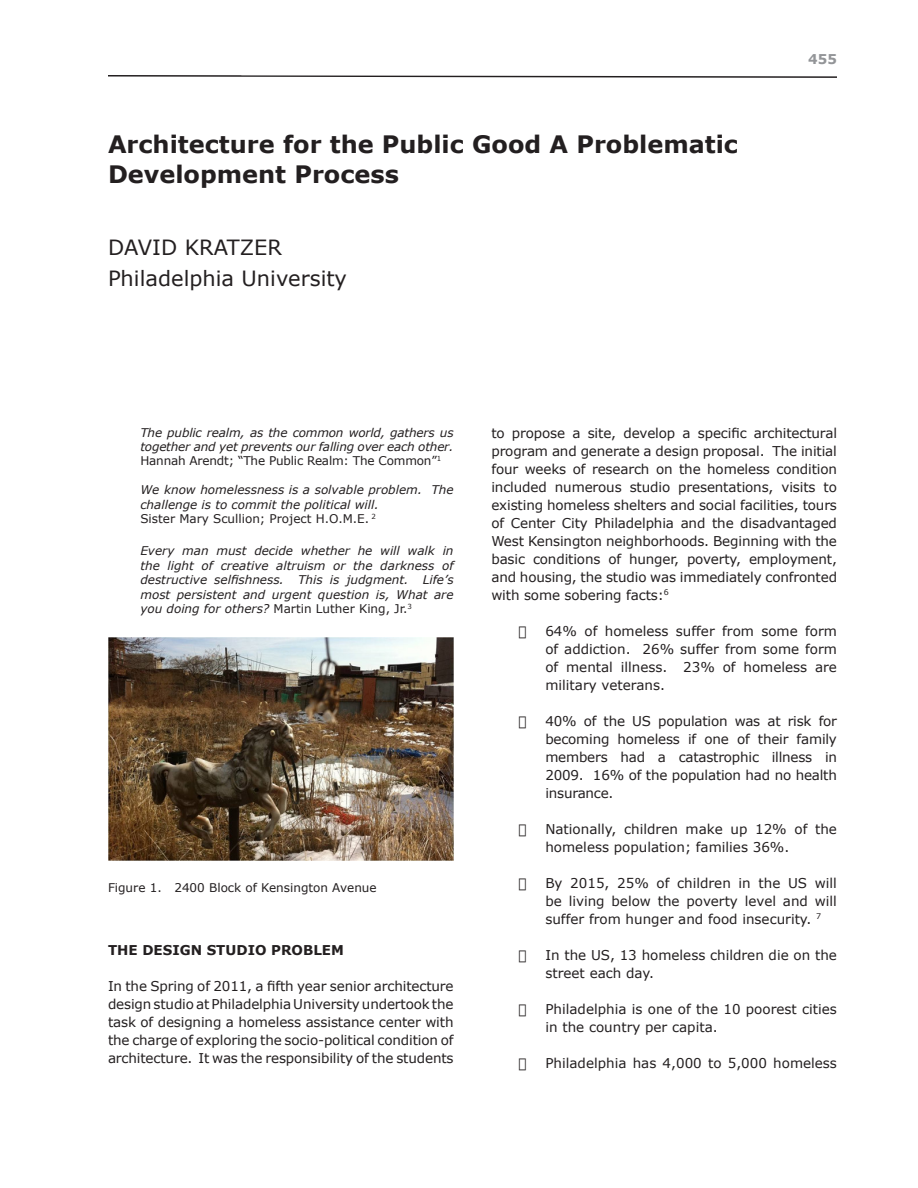
<style>
.page{position:relative;width:918px;height:1188px;background:#fff}
.page>*{position:absolute;margin:0;border:0;box-sizing:border-box;transform-origin:0 0}
.t1{font:700 24px/29.4px "Verdana";color:#231f20}
.t2{font:21px "Verdana";color:#231f20}
.t3{font:13.5px/18px "Verdana";color:#231f20;text-align:justify}
.t4{font:700 13.5px "Verdana";color:#231f20}
.t5{font:700 13.5px "Verdana";color:#939598}
.Normal__Web{font:italic 12px/14.4px "Verdana";color:#231f20;text-align:justify}
.Normal__Web-2{font:12px "Verdana";color:#231f20}
.s1{font-style:normal}
</style>
<div class="page">
<svg style="left:108px;top:75px;width:729px;height:3px"></svg>
<img style="left:108px;top:638px;width:346px;height:222px">
<p class="t1" style="left:108px;top:129px;width:632px">Architecture for the Public Good A Problematic<br>Development Process</p>
<p class="t2" style="left:108px;top:234px;width:176px">DAVID KRATZER</p>
<p class="t2" style="left:108px;top:265px;width:241px">Philadelphia University</p>
<p class="t5" style="left:808px;top:51px;width:30px">455</p>
<p class="Normal__Web" style="left:140px;top:425px;width:315px">The public realm, as the common world, gathers us together and yet prevents our falling over each other.<br><span class="s1">Hannah Arendt; “The Public Realm: The Common”</span><sup>1</sup></p>
<p class="Normal__Web" style="left:140px;top:482px;width:315px">We know homelessness is a solvable problem. The challenge is to commit the political will.</p>
<p class="Normal__Web-2" style="left:140px;top:511px;width:237px">Sister Mary Scullion; Project H.O.M.E. <sup>2</sup></p>
<p class="Normal__Web" style="left:140px;top:544px;width:315px">Every man must decide whether he will walk in the light of creative altruism or the darkness of destructive selfishness. This is judgment. Life’s most persistent and urgent question is, What are you doing for others? <span class="s1">Martin Luther King, Jr.</span><sup>3</sup></p>
<p class="Normal__Web-2" style="left:108px;top:880px;width:270px">Figure 1. 2400 Block of Kensington Avenue</p>
<p class="t4" style="left:108px;top:942px;width:237px">THE DESIGN STUDIO PROBLEM</p>
<p class="t3" style="left:108px;top:977px;width:347px">In the Spring of 2011, a fifth year senior architecture design studio at Philadelphia University undertook the task of designing a homeless assistance center with the charge of exploring the socio-political condition of architecture. It was the responsibility of the students</p>
<p class="t3" style="left:491px;top:423px;width:347px">to propose a site, develop a specific architectural program and generate a design proposal. The initial four weeks of research on the homeless condition included numerous studio presentations, visits to existing homeless shelters and social facilities, tours of Center City Philadelphia and the disadvantaged West Kensington neighborhoods. Beginning with the basic conditions of hunger, poverty, employment, and housing, the studio was immediately confronted with some sobering facts:<sup>6</sup></p>
<p class="t3" style="left:545px;top:621px;width:293px;text-indent:-27px">• 64% of homeless suffer from some form of addiction. 26% suffer from some form of mental illness. 23% of homeless are military veterans.</p>
<p class="t3" style="left:545px;top:711px;width:293px;text-indent:-27px">• 40% of the US population was at risk for becoming homeless if one of their family members had a catastrophic illness in 2009. 16% of the population had no health insurance.</p>
<p class="t3" style="left:545px;top:819px;width:293px;text-indent:-27px">• Nationally, children make up 12% of the homeless population; families 36%.</p>
<p class="t3" style="left:545px;top:873px;width:293px;text-indent:-27px">• By 2015, 25% of children in the US will be living below the poverty level and will suffer from hunger and food insecurity. <sup>7</sup></p>
<p class="t3" style="left:545px;top:945px;width:293px;text-indent:-27px">• In the US, 13 homeless children die on the street each day.</p>
<p class="t3" style="left:545px;top:999px;width:293px;text-indent:-27px">• Philadelphia is one of the 10 poorest cities in the country per capita.</p>
<p class="t3" style="left:518px;top:1053px;width:320px">• Philadelphia has 4,000 to 5,000 homeless</p>
</div>
